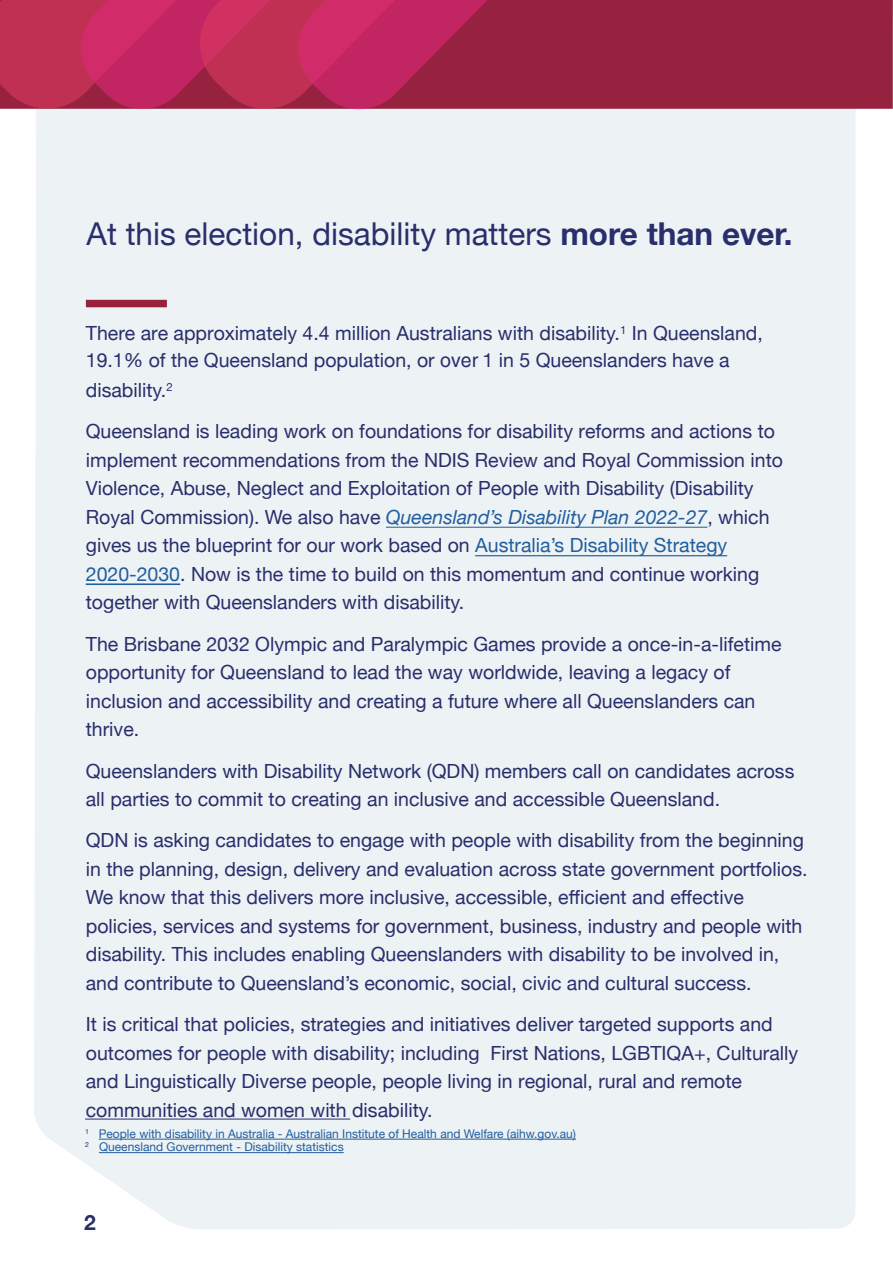
<style>
.page{position:relative;width:893px;height:1263px;background:#fff}
.page>*{position:absolute;margin:0;border:0;box-sizing:border-box;transform-origin:0 0}
.t1{font:31.5px "Helvetica Neue";color:#292e6c}
.t2{font:700 21px "Helvetica Neue";color:#292e6c}
.t3{font:19.5px/28.5px "Helvetica Neue";color:#292e6c}
.t4{font:12px "Helvetica Neue";color:#215e9e}
.s1{font-weight:700}
.s2{font-family:"Helvetica"}
.s3{font-style:italic;color:#215e9e}
.s4{color:#215e9e}
</style>
<div class="page">
<div style="left:34px;top:109px;width:821px;height:1120px;background:#edf2f5"></div>
<div style="left:540px;top:0;width:352px;height:109px;background:#972240"></div>
<svg style="left:892px;top:0;width:1px;height:109px"></svg>
<svg style="left:0;top:0;width:540px;height:114px;background:#bb315d"></svg>
<div style="left:86px;top:300px;width:81px;height:7px;background:#972240"></div>
<hr style="left:99px;top:1139px;width:477px;height:1px;background:#215e9e">
<hr style="left:99px;top:1152px;width:245px;height:1px;background:#215e9e">
<hr style="left:85px;top:1119px;width:265px;height:1px;background:#292e6c">
<hr style="left:386px;top:527px;width:321px;height:1px;background:#215e9e">
<hr style="left:475px;top:555px;width:252px;height:1px;background:#215e9e">
<hr style="left:86px;top:584px;width:94px;height:1px;background:#215e9e">
<p class="t1" style="left:87px;top:212px;width:708px">At this election, disability matters <span class="s1">more than ever.</span></p>
<p class="t3" style="left:86px;top:321px;width:679px;line-height:27.3px">There are approximately 4.4 million Australians with disability.<sup>1</sup> In Queensland,<br>19.1% of the Queensland population, or <span class="s2">over</span> 1 in 5 Queenslanders have a</p>
<p class="t3" style="left:86px;top:371px;width:691px;line-height:41.2px">disability.<sup>2<br></sup>Queensland is leading work on foundations for disability reforms and actions to</p>
<p class="t3" style="left:86px;top:447px;width:699px">implement recommendations from the NDIS Review and Royal Commission into Violence, Abuse, Neglect and Exploitation of People with Disability (Disability Royal Commission). We also have <span class="s3">Queensland’s Disability Plan 2022-27</span>, which gives us the blueprint for our work based on <span class="s4">Australia’s Disability Strategy 2020-2030</span>. Now is the time to build on this momentum and continue working together with Queenslanders with disability.</p>
<p class="t3" style="left:86px;top:631px;width:697px">The Brisbane 2032 Olympic and Paralympic Games provide a once-in-a-lifetime opportunity for Queensland to lead the way worldwide, leaving a legacy of inclusion and accessibility and creating a future where all Queenslanders can thrive.</p>
<p class="t3" style="left:86px;top:757px;width:710px">Queenslanders with Disability Network (QDN) members call on candidates across all parties to commit to creating an inclusive and accessible Queensland.</p>
<p class="t3" style="left:86px;top:827px;width:723px">QDN is asking candidates to engage with people with disability from the beginning in the planning, design, delivery and evaluation across state government portfolios.<br>We know that this delivers more inclusive, accessible, efficient and effective policies, services and systems for government, business, industry and people with disability. This includes enabling Queenslanders with disability to be involved in, and contribute to Queensland’s economic, social, civic and cultural success.</p>
<p class="t3" style="left:86px;top:1011px;width:714px">It is critical that policies, strategies and initiatives deliver targeted supports and outcomes for people with disability; including First Nations, LGBTIQA+, Culturally and Linguistically Diverse people, people living in regional, rural and remote communities and women with disability.</p>
<p class="t4" style="left:85px;top:1125px;width:492px"><sup>1</sup> People with disability in Australia - Australian Institute of Health and Welfare (aihw.gov.au)</p>
<p class="t4" style="left:85px;top:1138px;width:260px"><sup>2</sup> Queensland Government - Disability statistics</p>
<p class="t2" style="left:84px;top:1206px;width:13px">2</p>
</div>
